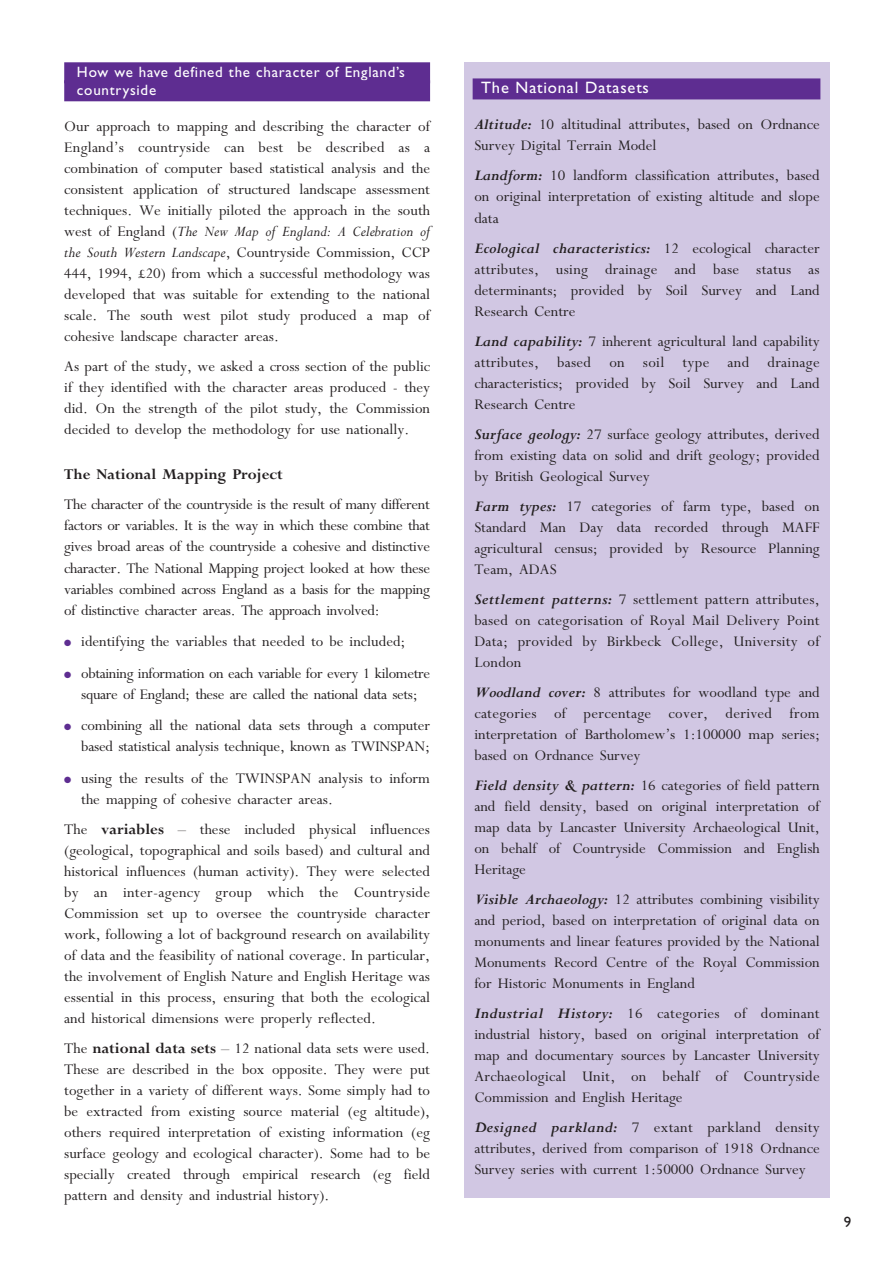
<style>
.page{position:relative;width:893px;height:1262px;background:#fff}
.page>*{position:absolute;margin:0;border:0;box-sizing:border-box;transform-origin:0 0}
.t1{font:16.5px/21px "M Perpetua";color:#231f20;text-align:justify}
.t2{font:16.5px/21px "M Perpetua";letter-spacing:-.025em;color:#231f20;text-align:center}
.t3{font:700 16.5px "M Perpetua";color:#231f20}
.t4{font:16.5px "Gill Sans";letter-spacing:.05em;color:#fff}
.t5{font:15px/18px "Gill Sans";letter-spacing:.05em;color:#fff}
.t6{font:15px "Gill Sans";color:#231f20}
.s1{font-style:italic}
.s2{color:#5e2d91}
.s3{font-weight:700}
.s4{font-weight:700;font-style:italic}
</style>
<div class="page">
<div style="left:64px;top:62px;width:366px;height:21px;background:#5e2d91"></div>
<div style="left:64px;top:80px;width:366px;height:21px;background:#5e2d91"></div>
<div style="left:464px;top:62px;width:366px;height:1136px;background:#d1c7e3"></div>
<div style="left:472px;top:78px;width:348px;height:21px;background:#5e2d91"></div>
<p class="t5" style="left:77px;top:65px;width:329px">How we have defined the character of England’s countryside</p>
<p class="t1" style="left:64px;top:118px;width:367px">Our approach to mapping and describing the character of England’s countryside can best be described as a combination of computer based statistical analysis and the consistent application of structured landscape assessment techniques. We initially piloted the approach in the south west of England (<span class="s1">The New Map of England: A Celebration of the South Western Landscape</span>, Countryside Commission, CCP 444, 1994, £20) from which a successful methodology was developed that was suitable for extending to the national scale. The south west pilot study produced a map of cohesive landscape character areas.</p>
<p class="t1" style="left:64px;top:358px;width:367px">As part of the study, we asked a cross section of the public if they identified with the character areas produced - they did. On the strength of the pilot study, the Commission decided to develop the methodology for use nationally.</p>
<p class="t3" style="left:64px;top:469px;width:220px">The National Mapping Project</p>
<p class="t1" style="left:64px;top:496px;width:367px">The character of the countryside is the result of many different factors or variables. It is the way in which these combine that gives broad areas of the countryside a cohesive and distinctive character. The National Mapping project looked at how these variables combined across England as a basis for the mapping of distinctive character areas. The approach involved:</p>
<p class="t1" style="left:64px;top:633px;width:343px"><span class="s2">●</span> identifying the variables that needed to be included;</p>
<p class="t2" style="left:64px;top:664px;width:367px"><span class="s2">●</span> obtaining information on each variable for every 1 kilometre square of England; these are called the national data sets;</p>
<p class="t1" style="left:64px;top:717px;width:367px;text-align:right"><span class="s2">●</span> combining all the national data sets through a computer based statistical analysis technique, known as TWINSPAN;</p>
<p class="t1" style="left:81px;top:769px;width:350px;text-indent:-17px"><span class="s2">●</span> using the results of the TWINSPAN analysis to inform the mapping of cohesive character areas.</p>
<p class="t1" style="left:64px;top:820px;width:367px">The <span class="s3">variables</span> – these included physical influences (geological, topographical and soils based) and cultural and historical influences (human activity). They were selected by an inter-agency group which the Countryside Commission set up to oversee the countryside character work, following a lot of background research on availability of data and the feasibility of national coverage. In particular, the involvement of English Nature and English Heritage was essential in this process, ensuring that both the ecological and historical dimensions were properly reflected.</p>
<p class="t1" style="left:64px;top:1039px;width:367px">The <span class="s3">national data sets</span> – 12 national data sets were used.<br>These are described in the box opposite. They were put together in a variety of different ways. Some simply had to be extracted from existing source material (eg altitude), others required interpretation of existing information (eg surface geology and ecological character). Some had to be specially created through empirical research (eg field pattern and density and industrial history).</p>
<p class="t4" style="left:481px;top:82px;width:169px">The National Datasets</p>
<p class="t1" style="left:474px;top:116px;width:347px"><span class="s4">Altitude:</span> 10 altitudinal attributes, based on Ordnance<br>Survey Digital Terrain Model</p>
<p class="t1" style="left:474px;top:167px;width:347px"><span class="s4">Landform:</span> 10 landform classification attributes, based on original interpretation of existing altitude and slope data</p>
<p class="t1" style="left:474px;top:239px;width:347px"><span class="s4">Ecological characteristics:</span> 12 ecological character attributes, using drainage and base status as determinants; provided by Soil Survey and Land Research Centre</p>
<p class="t1" style="left:474px;top:332px;width:347px"><span class="s4">Land capability:</span> 7 inherent agricultural land capability attributes, based on soil type and drainage characteristics; provided by Soil Survey and Land Research Centre</p>
<p class="t1" style="left:474px;top:425px;width:347px"><span class="s4">Surface geology:</span> 27 surface geology attributes, derived from existing data on solid and drift geology; provided by British Geological Survey</p>
<p class="t1" style="left:474px;top:497px;width:347px"><span class="s4">Farm types:</span> 17 categories of farm type, based on Standard Man Day data recorded through MAFF agricultural census; provided by Resource Planning Team, ADAS</p>
<p class="t1" style="left:474px;top:590px;width:347px"><span class="s4">Settlement patterns:</span> 7 settlement pattern attributes, based on categorisation of Royal Mail Delivery Point Data; provided by Birkbeck College, University of London</p>
<p class="t1" style="left:474px;top:683px;width:347px"><span class="s4">Woodland cover:</span> 8 attributes for woodland type and categories of percentage cover, derived from interpretation of Bartholomew’s 1:100000 map series; based on Ordnance Survey</p>
<p class="t1" style="left:474px;top:776px;width:347px"><span class="s4">Field density &amp; pattern:</span> 16 categories of field pattern and field density, based on original interpretation of map data by Lancaster University Archaeological Unit, on behalf of Countryside Commission and English Heritage</p>
<p class="t1" style="left:474px;top:890px;width:347px"><span class="s4">Visible Archaeology:</span> 12 attributes combining visibility and period, based on interpretation of original data on monuments and linear features provided by the National Monuments Record Centre of the Royal Commission for Historic Monuments in England</p>
<p class="t1" style="left:474px;top:1004px;width:347px"><span class="s4">Industrial History:</span> 16 categories of dominant industrial history, based on original interpretation of map and documentary sources by Lancaster University Archaeological Unit, on behalf of Countryside Commission and English Heritage</p>
<p class="t1" style="left:474px;top:1118px;width:347px"><span class="s4">Designed parkland:</span> 7 extant parkland density attributes, derived from comparison of 1918 Ordnance Survey series with current 1:50000 Ordnance Survey</p>
<p class="t6" style="left:843px;top:1217px;width:9px">9</p>
</div>
